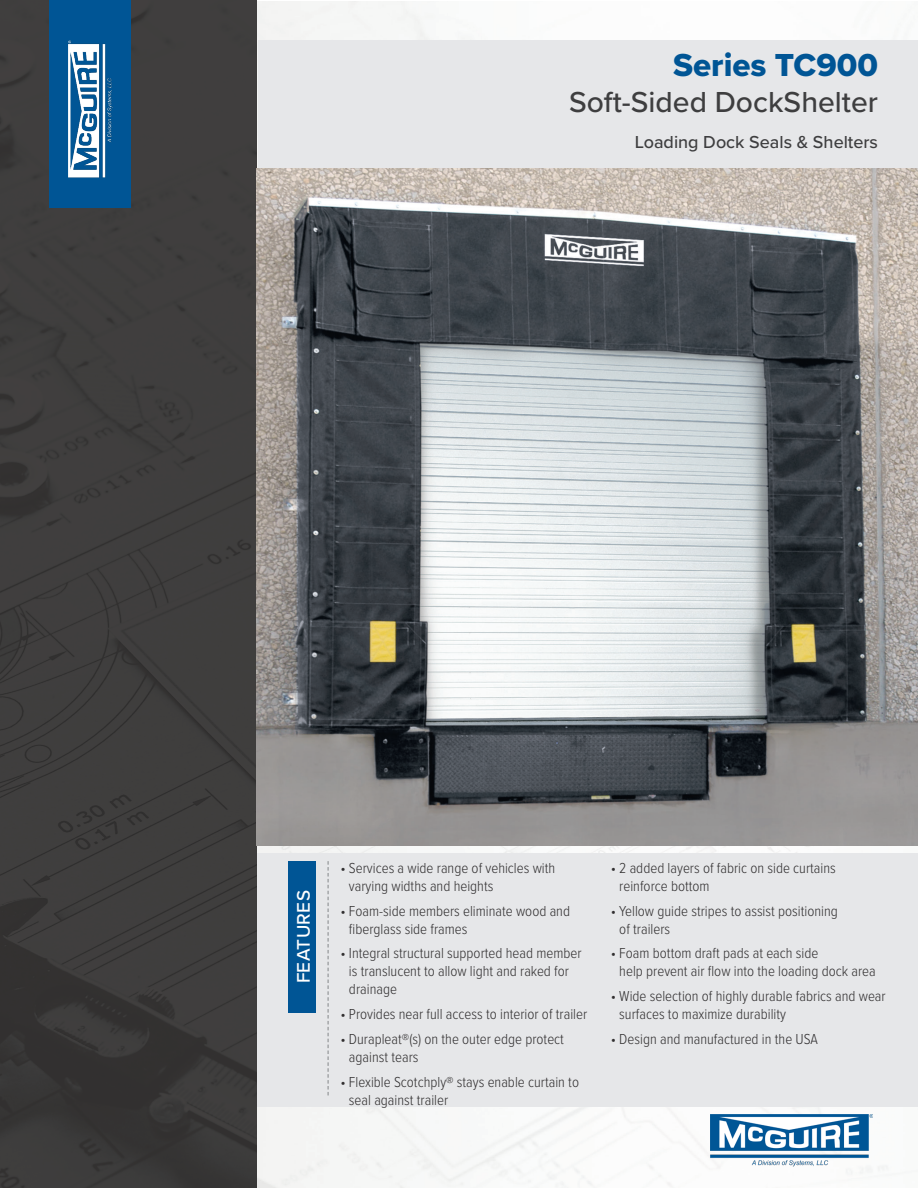
<style>
.page{position:relative;width:918px;height:1188px;background:#fff}
.page>*{position:absolute;margin:0;border:0;box-sizing:border-box;transform-origin:0 0}
.t1{font:33px "Proxima Nova Extrabld";color:#005595}
.t2{font:500 30px "Proxima Nova";color:#3e3e3f}
.t3{font:500 18.9px "Proxima Nova";letter-spacing:.02em;color:#fff}
.t4{font:500 18px "Proxima Nova";color:#3e3e3f}
.t5{font:300 15px/18px "Proxima Nova Cond";color:#312f30}
</style>
<div class="page">
<img style="left:256px;top:2px;width:632px;height:1186px">
<div style="left:256px;top:853px;width:662px;height:254px;background:#e6e7e9"></div>
<img style="left:710px;top:1115px;width:162px;height:51px">
<img style="left:0;top:0;width:256px;height:1188px">
<div style="left:258px;top:40px;width:660px;height:128px;background:#e6e7e9"></div>
<div style="left:289px;top:861px;width:27px;height:152px;background:#005595"></div>
<svg style="left:328px;top:861px;width:1px;height:234px"></svg>
<div style="left:50px;top:0;width:81px;height:207px;background:#005595"></div>
<img style="left:68px;top:40px;width:44px;height:138px">
<img style="left:256px;top:168px;width:662px;height:678px">
<p class="t1" style="left:673px;top:40px;width:206px">Series TC900</p>
<p class="t2" style="left:569px;top:79px;width:311px">Soft-Sided DockShelter</p>
<p class="t4" style="left:635px;top:128px;width:245px">Loading Dock Seals &amp; Shelters</p>
<p class="t3" style="left:289px;top:983px;width:95px;rotate:-90deg">FEATURES</p>
<p class="t5" style="left:349px;top:858px;width:208px;text-indent:-9px">• Services a wide range of vehicles with varying widths and heights</p>
<p class="t5" style="left:349px;top:901px;width:223px;text-indent:-9px">• Foam-side members eliminate wood and fiberglass side frames</p>
<p class="t5" style="left:349px;top:944px;width:234px;text-indent:-9px">• Integral structural supported head member is translucent to allow light and raked for drainage</p>
<p class="t5" style="left:340px;top:1004px;width:248px">• Provides near full access to interior of trailer</p>
<p class="t5" style="left:349px;top:1029px;width:217px;text-indent:-9px">• Durapleat®(s) on the outer edge protect against tears</p>
<p class="t5" style="left:349px;top:1072px;width:232px;text-indent:-9px">• Flexible Scotchply® stays enable curtain to seal against trailer</p>
<p class="t5" style="left:619px;top:858px;width:218px;text-indent:-9px">• 2 added layers of fabric on side curtains reinforce bottom</p>
<p class="t5" style="left:619px;top:901px;width:220px;text-indent:-9px">• Yellow guide stripes to assist positioning of trailers</p>
<p class="t5" style="left:619px;top:944px;width:258px;text-indent:-9px">• Foam bottom draft pads at each side<br>help prevent air flow into the loading dock area</p>
<p class="t5" style="left:619px;top:986px;width:268px;text-indent:-9px">• Wide selection of highly durable fabrics and wear surfaces to maximize durability</p>
<p class="t5" style="left:611px;top:1029px;width:209px">• Design and manufactured in the USA</p>
</div>
